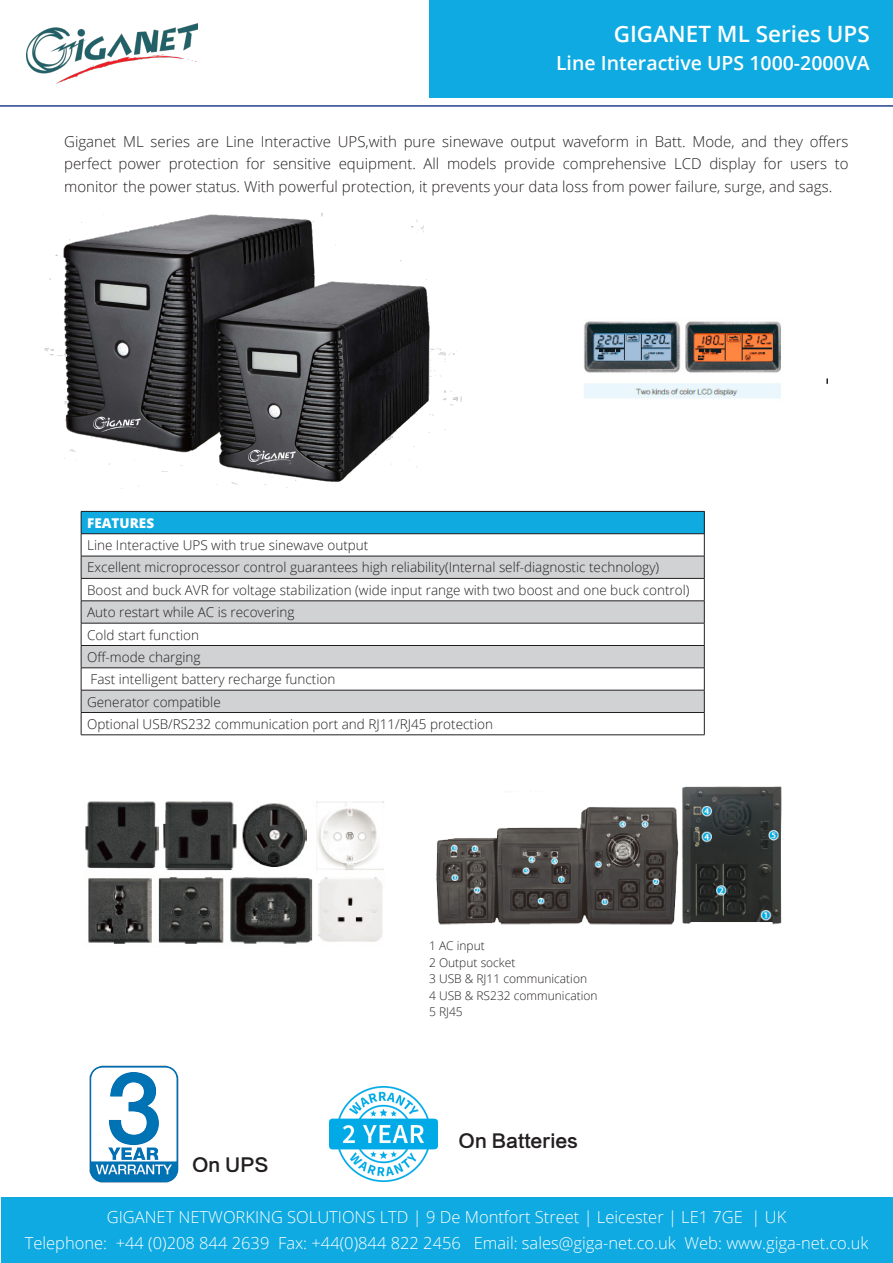
<style>
.page{position:relative;width:893px;height:1263px;background:#fff}
.page>*{position:absolute;margin:0;border:0;box-sizing:border-box;transform-origin:0 0}
.t1{font:600 22.5px "Open Sans";color:#fff}
.t2{font:600 19.5px "Open Sans";color:#fff}
.t3{font:18px "FZLTZHK GBK1 0";color:#231f20}
.t4{font:300 16.5px/25.5px "Open Sans";color:#fff;text-align:center}
.t5{font:300 15px/22.5px "Open Sans";color:#231f20;text-align:justify}
.t6{font:300 13.5px "Open Sans";color:#231f20}
.t7{font:800 13.5px "Open Sans";color:#fff}
.t8{font:300 12px "Open Sans";color:#231f20}
</style>
<div class="page">
<img style="left:27px;top:23px;width:170px;height:61px">
<div style="left:429px;top:0;width:464px;height:97px;background:#0faae1"></div>
<hr style="left:0;top:105px;width:893px;height:2px;background:#24418f">
<div style="left:1px;top:1197px;width:891px;height:65px;background:#0faae1"></div>
<img style="left:44px;top:213px;width:418px;height:275px">
<div style="left:81px;top:511px;width:623px;height:23px;background:#0faadf"></div>
<svg style="left:82px;top:557px;width:622px;height:155px;fill:#d1d2d4"></svg>
<hr style="left:81px;top:511px;width:623px;height:1px;background:#231f20">
<hr style="left:81px;top:533px;width:623px;height:1px;background:#231f20">
<hr style="left:81px;top:556px;width:623px;height:1px;background:#231f20">
<hr style="left:81px;top:578px;width:623px;height:1px;background:#231f20">
<hr style="left:81px;top:601px;width:623px;height:1px;background:#231f20">
<hr style="left:81px;top:623px;width:623px;height:1px;background:#231f20">
<hr style="left:81px;top:645px;width:623px;height:1px;background:#231f20">
<hr style="left:81px;top:667px;width:623px;height:1px;background:#231f20">
<hr style="left:81px;top:690px;width:623px;height:1px;background:#231f20">
<hr style="left:81px;top:712px;width:623px;height:1px;background:#231f20">
<svg style="left:81px;top:512px;width:1px;height:222px"></svg>
<svg style="left:704px;top:512px;width:1px;height:223px"></svg>
<hr style="left:81px;top:734px;width:623px;height:1px;background:#231f20">
<svg style="left:826px;top:378px;width:2px;height:6px"></svg>
<img style="left:89px;top:1065px;width:90px;height:117px">
<img style="left:329px;top:1087px;width:108px;height:94px">
<img style="left:85px;top:801px;width:299px;height:143px">
<img style="left:436px;top:786px;width:346px;height:139px">
<img style="left:584px;top:321px;width:197px;height:78px">
<p class="t1" style="left:614px;top:19px;width:257px">GIGANET ML Series UPS</p>
<p class="t2" style="left:556px;top:49px;width:315px">Line Interactive UPS 1000-2000VA</p>
<p class="t5" style="left:64px;top:129px;width:786px">Giganet ML series are Line Interactive UPS,with pure sinewave output waveform in Batt. Mode, and they offers perfect power protection for sensitive equipment. All models provide comprehensive LCD display for users to monitor the power status. With powerful protection, it prevents your data loss from power failure, surge, and sags.</p>
<p class="t7" style="left:87px;top:512px;width:69px">FEATURES</p>
<p class="t6" style="left:87px;top:536px;width:283px">Line Interactive UPS with true sinewave output</p>
<p class="t6" style="left:87px;top:558px;width:574px">Excellent microprocessor control guarantees high reliability(Internal self-diagnostic technology)</p>
<p class="t6" style="left:87px;top:581px;width:604px">Boost and buck AVR for voltage stabilization (wide input range with two boost and one buck control)</p>
<p class="t6" style="left:87px;top:603px;width:209px">Auto restart while AC is recovering</p>
<p class="t6" style="left:87px;top:625px;width:113px">Cold start function</p>
<p class="t6" style="left:87px;top:648px;width:115px">Off-mode charging</p>
<p class="t6" style="left:91px;top:670px;width:246px">Fast intelligent battery recharge function</p>
<p class="t6" style="left:87px;top:692px;width:135px">Generator compatible</p>
<p class="t6" style="left:87px;top:715px;width:407px">Optional USB/RS232 communication port and RJ11/RJ45 protection</p>
<p class="t8" style="left:429px;top:938px;width:57px">1 AC input</p>
<p class="t8" style="left:429px;top:954px;width:88px">2 Output socket</p>
<p class="t8" style="left:429px;top:971px;width:160px">3 USB &amp; RJ11 communication</p>
<p class="t8" style="left:429px;top:987px;width:170px">4 USB &amp; RS232 communication</p>
<p class="t8" style="left:429px;top:1004px;width:35px">5 RJ45</p>
<p class="t3" style="left:192px;top:1155px;width:78px">On UPS</p>
<p class="t3" style="left:459px;top:1130px;width:121px">On Batteries</p>
<p class="t4" style="left:25px;top:1204px;width:845px">GIGANET NETWORKING SOLUTIONS LTD | 9 De Montfort Street | Leicester | LE1 7GE | UK<br>Telephone: +44 (0)208 844 2639 Fax: +44(0)844 822 2456 Email: sales@giga-net.co.uk Web: www.giga-net.co.uk</p>
</div>
